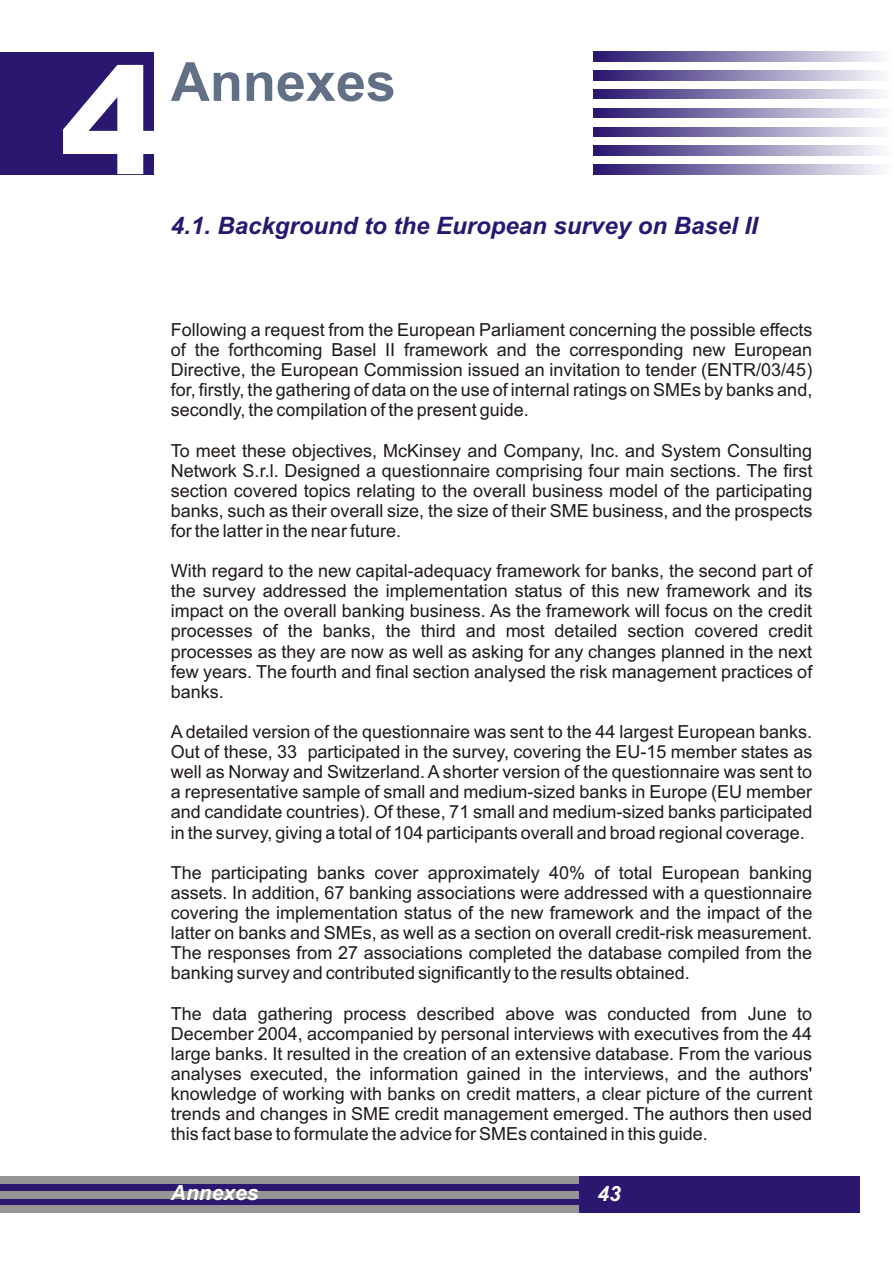
<style>
.page{position:relative;width:894px;height:1263px;background:#fff}
.page>*{position:absolute;margin:0;border:0;box-sizing:border-box;transform-origin:0 0}
.t1{font:900 150px "Arial";color:#fff}
.t2{font:700 54px "Arial";color:#617085}
.t3{font:italic 700 24px "Arial";color:#291770}
.t4{font:italic 700 21px "Arial";color:#fff}
.t5{font:18px/20.1px "Arial";color:#1f1a17;text-align:justify}
</style>
<div class="page">
<div style="left:0;top:1176px;width:860px;height:37px;background:#291770"></div>
<div style="left:0;top:1176px;width:578px;height:8px;background:#969494"></div>
<div style="left:0;top:1191px;width:578px;height:7px;background:#969494"></div>
<div style="left:0;top:1206px;width:578px;height:7px;background:#969494"></div>
<svg style="left:594px;top:127px;width:287px;height:9px;background:#8e84b3"></svg>
<svg style="left:594px;top:108px;width:287px;height:10px;background:#8e84b3"></svg>
<svg style="left:594px;top:52px;width:287px;height:9px;background:#8e84b3"></svg>
<svg style="left:594px;top:71px;width:287px;height:9px;background:#8e84b3"></svg>
<svg style="left:594px;top:165px;width:287px;height:9px;background:#8e84b3"></svg>
<svg style="left:594px;top:90px;width:287px;height:9px;background:#8e84b3"></svg>
<svg style="left:594px;top:146px;width:287px;height:9px;background:#8e84b3"></svg>
<div style="left:0;top:52px;width:154px;height:122px;background:#291770"></div>
<h1 class="t1" style="left:60px;top:67px;width:102px">4</h1>
<h2 class="t2" style="left:171px;top:62px;width:227px">Annexes</h2>
<h3 class="t3" style="left:171px;top:217px;width:588px">4.1. Background to the European survey on Basel II</h3>
<p class="t5" style="left:171px;top:321px;width:643px">Following a request from the European Parliament concerning the possible effects of the forthcoming Basel II framework and the corresponding new European Directive, the European Commission issued an invitation to tender (ENTR/03/45) for, firstly, the gathering of data on the use of internal ratings on SMEs by banks and, secondly, the compilation of the present guide.</p>
<p class="t5" style="left:171px;top:442px;width:643px">To meet these objectives, McKinsey and Company, Inc. and System Consulting Network S.r.l. Designed a questionnaire comprising four main sections. The first section covered topics relating to the overall business model of the participating banks, such as their overall size, the size of their SME business, and the prospects for the latter in the near future.</p>
<p class="t5" style="left:171px;top:562px;width:643px">With regard to the new capital-adequacy framework for banks, the second part of the survey addressed the implementation status of this new framework and its impact on the overall banking business. As the framework will focus on the credit processes of the banks, the third and most detailed section covered credit processes as they are now as well as asking for any changes planned in the next few years. The fourth and final section analysed the risk management practices of banks.</p>
<p class="t5" style="left:171px;top:723px;width:643px">A detailed version of the questionnaire was sent to the 44 largest European banks.<br>Out of these, 33 participated in the survey, covering the EU-15 member states as well as Norway and Switzerland. A shorter version of the questionnaire was sent to a representative sample of small and medium-sized banks in Europe (EU member and candidate countries). Of these, 71 small and medium-sized banks participated in the survey, giving a total of 104 participants overall and broad regional coverage.</p>
<p class="t5" style="left:171px;top:864px;width:643px">The participating banks cover approximately 40% of total European banking assets. In addition, 67 banking associations were addressed with a questionnaire covering the implementation status of the new framework and the impact of the latter on banks and SMEs, as well as a section on overall credit-risk measurement.<br>The responses from 27 associations completed the database compiled from the banking survey and contributed significantly to the results obtained.</p>
<p class="t5" style="left:171px;top:1005px;width:643px">The data gathering process described above was conducted from June to December 2004, accompanied by personal interviews with executives from the 44 large banks. It resulted in the creation of an extensive database. From the various analyses executed, the information gained in the interviews, and the authors' knowledge of working with banks on credit matters, a clear picture of the current trends and changes in SME credit management emerged. The authors then used this fact base to formulate the advice for SMEs contained in this guide.</p>
<p class="t4" style="left:171px;top:1184px;width:89px">Annexes</p>
<p class="t4" style="left:598px;top:1186px;width:25px">43</p>
</div>
